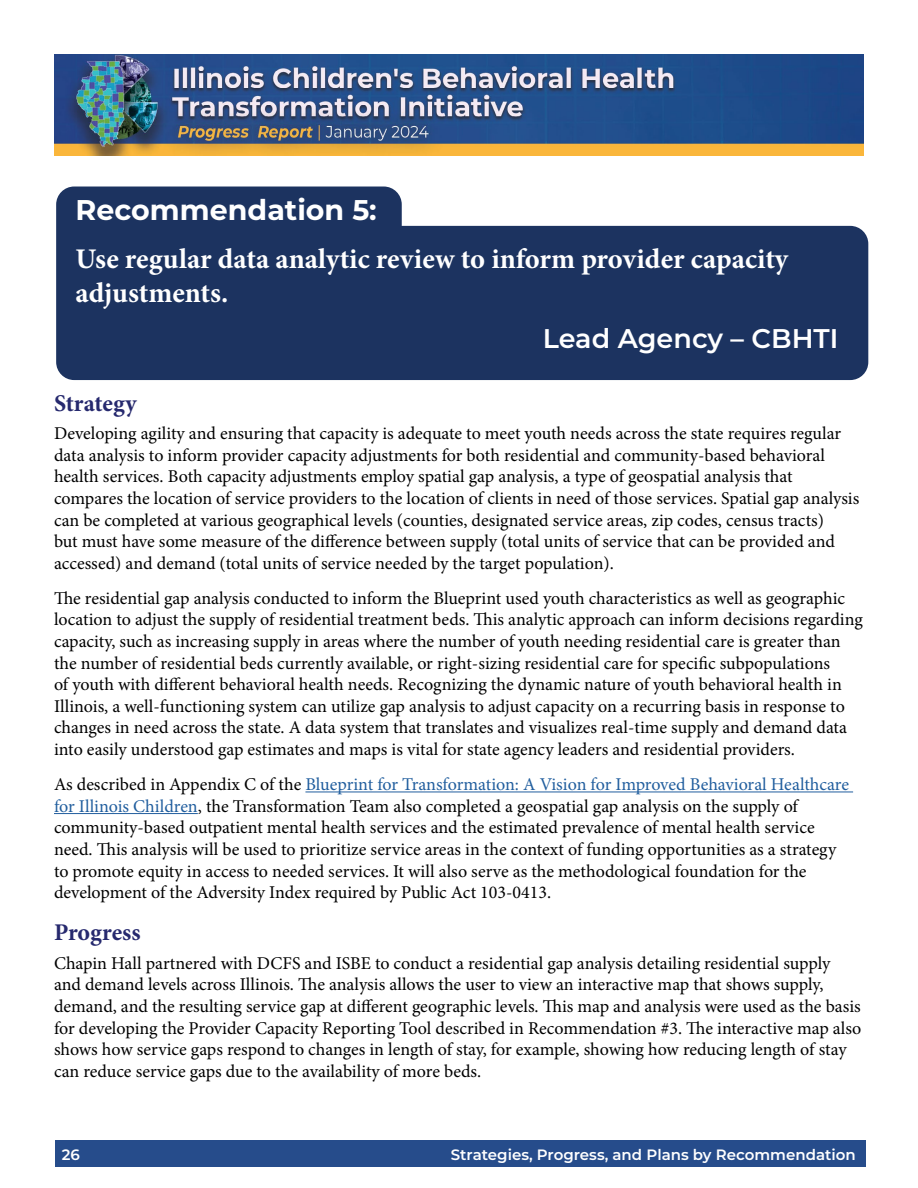
<style>
.page{position:relative;width:918px;height:1188px;background:#fff}
.page>*{position:absolute;margin:0;border:0;box-sizing:border-box;transform-origin:0 0}
.Header_2_Rec{font:700 28.5px/34.2px "Minion Pro";color:#fff}
.Header_2_Rec-2{font:700 28.5px "Montserrat";color:#fff}
.Header_3_AgencyLead{font:600 27px "Montserrat";color:#fff}
.Header_3{font:700 24px "Minion Pro";color:#26296e}
.Norm_12_14{font:18px/21.6px "Minion Pro";color:#000}
.t1{font:600 15px "Montserrat";color:#fff}
.s1{color:#215e9e}
</style>
<div class="page">
<div style="left:55px;top:1140px;width:810px;height:27px;background:#264c8b"></div>
<img style="left:54px;top:54px;width:810px;height:102px">
<svg style="left:56px;top:187px;width:812px;height:193px;background:#364b72"></svg>
<hr style="left:305px;top:792px;width:548px;height:1px;background:#215e9e">
<hr style="left:54px;top:813px;width:144px;height:1px;background:#215e9e">
<h2 class="Header_2_Rec-2" style="left:76px;top:189px;width:303px">Recommendation 5:</h2>
<h2 class="Header_2_Rec" style="left:76px;top:241px;width:714px">Use regular data analytic review to inform provider capacity adjustments.</h2>
<h3 class="Header_3_AgencyLead" style="left:543px;top:319px;width:297px">Lead Agency – CBHTI</h3>
<h3 class="Header_3" style="left:54px;top:386px;width:84px">Strategy</h3>
<p class="Norm_12_14" style="left:54px;top:423px;width:807px">Developing agility and ensuring that capacity is adequate to meet youth needs across the state requires regular data analysis to inform provider capacity adjustments for both residential and community-based behavioral health services. Both capacity adjustments employ spatial gap analysis, a type of geospatial analysis that compares the location of service providers to the location of clients in need of those services. Spatial gap analysis can be completed at various geographical levels (counties, designated service areas, zip codes, census tracts)<br>but must have some measure of the difference between supply (total units of service that can be provided and accessed) and demand (total units of service needed by the target population).</p>
<p class="Norm_12_14" style="left:54px;top:587px;width:810px">The residential gap analysis conducted to inform the Blueprint used youth characteristics as well as geographic location to adjust the supply of residential treatment beds. This analytic approach can inform decisions regarding capacity, such as increasing supply in areas where the number of youth needing residential care is greater than the number of residential beds currently available, or right-sizing residential care for specific subpopulations<br>of youth with different behavioral health needs. Recognizing the dynamic nature of youth behavioral health in Illinois, a well-functioning system can utilize gap analysis to adjust capacity on a recurring basis in response to changes in need across the state. A data system that translates and visualizes real-time supply and demand data into easily understood gap estimates and maps is vital for state agency leaders and residential providers.</p>
<p class="Norm_12_14" style="left:54px;top:774px;width:797px">As described in Appendix C of the <span class="s1">Blueprint for Transformation: A Vision for Improved Behavioral Healthcare for Illinois Children</span>, the Transformation Team also completed a geospatial gap analysis on the supply of community-based outpatient mental health services and the estimated prevalence of mental health service need. This analysis will be used to prioritize service areas in the context of funding opportunities as a strategy to promote equity in access to needed services. It will also serve as the methodological foundation for the development of the Adversity Index required by Public Act 103-0413.</p>
<h3 class="Header_3" style="left:54px;top:916px;width:88px">Progress</h3>
<p class="Norm_12_14" style="left:54px;top:952px;width:809px">Chapin Hall partnered with DCFS and ISBE to conduct a residential gap analysis detailing residential supply and demand levels across Illinois. The analysis allows the user to view an interactive map that shows supply, demand, and the resulting service gap at different geographic levels. This map and analysis were used as the basis for developing the Provider Capacity Reporting Tool described in Recommendation #3. The interactive map also shows how service gaps respond to changes in length of stay, for example, showing how reducing length of stay can reduce service gaps due to the availability of more beds.</p>
<p class="t1" style="left:62px;top:1144px;width:20px">26</p>
<p class="t1" style="left:451px;top:1144px;width:406px">Strategies, Progress, and Plans by Recommendation</p>
</div>
